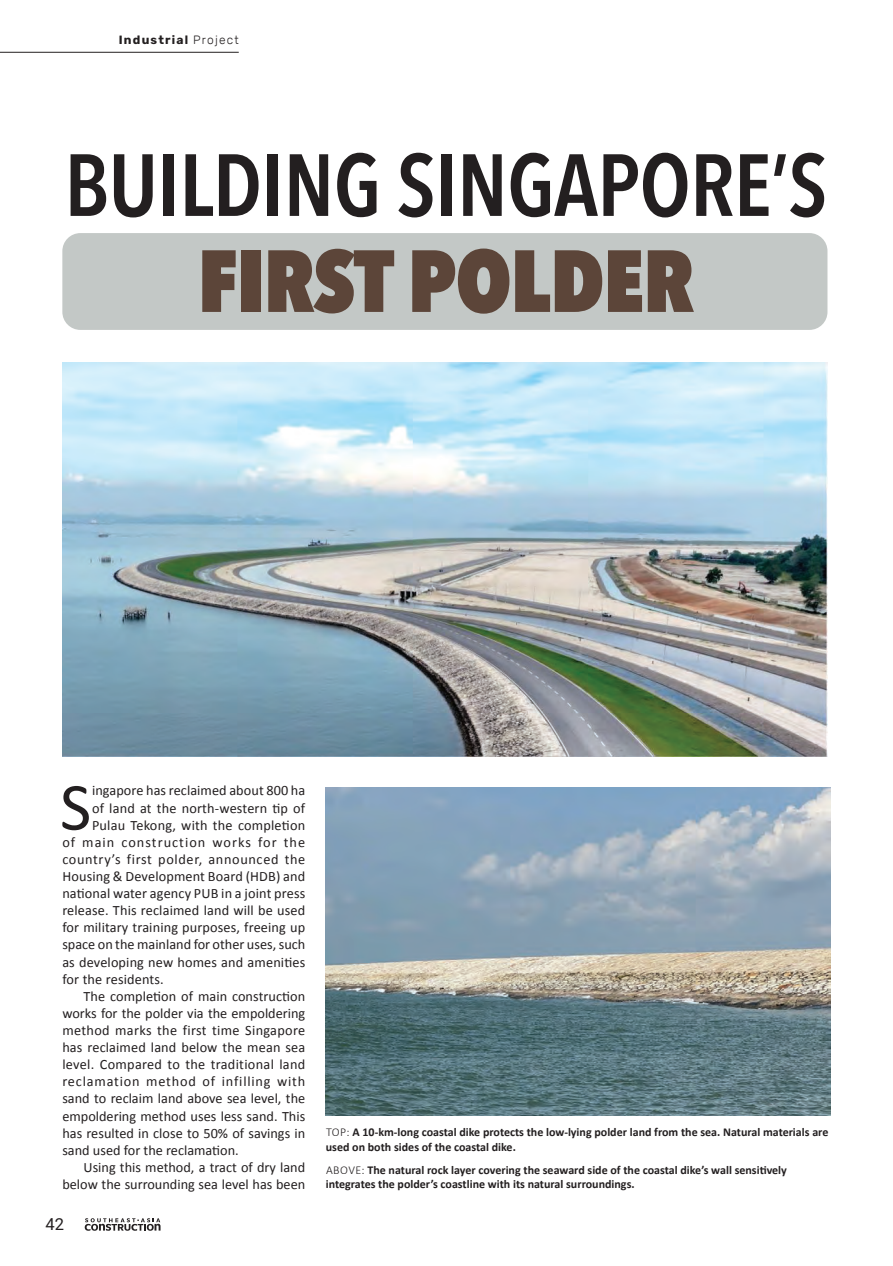
<style>
.page{position:relative;width:893px;height:1266px;background:#fff}
.page>*{position:absolute;margin:0;border:0;box-sizing:border-box;transform-origin:0 0}
.t1{font:600 87px "Avenir Next Condensed";letter-spacing:-.01em;color:#231f20}
.t2{font:800 87px "Avenir Next Condensed";letter-spacing:-.01em;color:#5c4539}
.t3{font:68.1px "Calibri";color:#231f20}
.t4{font:16.5px "Roboto";color:#231f20}
.t5{font:14.25px "Calibri";letter-spacing:.01em;color:#231f20}
.t6{font:14.25px "Calibri";letter-spacing:.045em;color:#231f20}
.t7{font:14.25px "Calibri";letter-spacing:.06em;color:#231f20}
.t8{font:14.25px "Calibri";letter-spacing:.07em;color:#231f20}
.t9{font:700 12px/14.4px "Calibri";color:#231f20}
.t10{font:700 12px "Rubik";letter-spacing:.1em;color:#231f20}
.s1{font-weight:300}
</style>
<div class="page">
<svg style="left:85px;top:1218px;width:75px;height:12px"></svg>
<hr style="left:0;top:52px;width:239px;height:1px;background:#231f20">
<div style="left:62px;top:233px;width:765px;height:97px;background:#c3c8c6;border-radius:18px"></div>
<img style="left:62px;top:362px;width:765px;height:394px">
<img style="left:326px;top:787px;width:504px;height:328px">
<p class="t10" style="left:119px;top:33px;width:121px">Industrial <span class="s1">Project</span></p>
<h1 class="t1" style="left:64px;top:110px;width:764px">BUILDING SINGAPORE’S</h1>
<h1 class="t2" style="left:198px;top:227px;width:497px">FIRST POLDER</h1>
<h2 class="t3" style="left:60px;top:759px;width:33px">S</h2>
<p class="t5" style="left:92px;top:780px;width:215px">ingapore has reclaimed about 800 ha</p>
<p class="t5" style="left:92px;top:797px;width:215px">of land at the north-western tip of</p>
<p class="t5" style="left:92px;top:815px;width:215px">Pulau Tekong, with the completion</p>
<p class="t8" style="left:62px;top:832px;width:244px">of main construction works for the</p>
<p class="t6" style="left:62px;top:849px;width:244px">country’s first polder, announced the</p>
<p class="t5" style="left:62px;top:866px;width:244px">Housing &amp; Development Board (HDB) and</p>
<p class="t5" style="left:62px;top:883px;width:244px">national water agency PUB in a joint press</p>
<p class="t5" style="left:62px;top:900px;width:244px">release. This reclaimed land will be used</p>
<p class="t5" style="left:62px;top:917px;width:244px">for military training purposes, freeing up</p>
<p class="t5" style="left:62px;top:934px;width:244px">space on the mainland for other uses, such</p>
<p class="t5" style="left:62px;top:951px;width:244px">as developing new homes and amenities</p>
<p class="t5" style="left:62px;top:968px;width:103px">for the residents.</p>
<p class="t5" style="left:84px;top:986px;width:223px">The completion of main construction</p>
<p class="t5" style="left:62px;top:1003px;width:244px">works for the polder via the empoldering</p>
<p class="t5" style="left:62px;top:1020px;width:244px">method marks the first time Singapore</p>
<p class="t5" style="left:62px;top:1037px;width:244px">has reclaimed land below the mean sea</p>
<p class="t5" style="left:62px;top:1054px;width:244px">level. Compared to the traditional land</p>
<p class="t7" style="left:62px;top:1071px;width:244px">reclamation method of infilling with</p>
<p class="t5" style="left:62px;top:1088px;width:244px">sand to reclaim land above sea level, the</p>
<p class="t5" style="left:62px;top:1105px;width:244px">empoldering method uses less sand. This</p>
<p class="t5" style="left:62px;top:1122px;width:244px">has resulted in close to 50% of savings in</p>
<p class="t5" style="left:62px;top:1139px;width:178px">sand used for the reclamation.</p>
<p class="t5" style="left:84px;top:1157px;width:223px">Using this method, a tract of dry land</p>
<p class="t5" style="left:62px;top:1174px;width:244px">below the surrounding sea level has been</p>
<p class="t4" style="left:46px;top:1212px;width:20px">42</p>
<p class="t9" style="left:326px;top:1124px;width:504px"><span class="s1">TOP:</span> A 10-km-long coastal dike protects the low-lying polder land from the sea. Natural materials are used on both sides of the coastal dike.</p>
<p class="t9" style="left:326px;top:1161px;width:462px"><span class="s1">ABOVE:</span> The natural rock layer covering the seaward side of the coastal dike’s wall sensitively integrates the polder’s coastline with its natural surroundings.</p>
</div>
